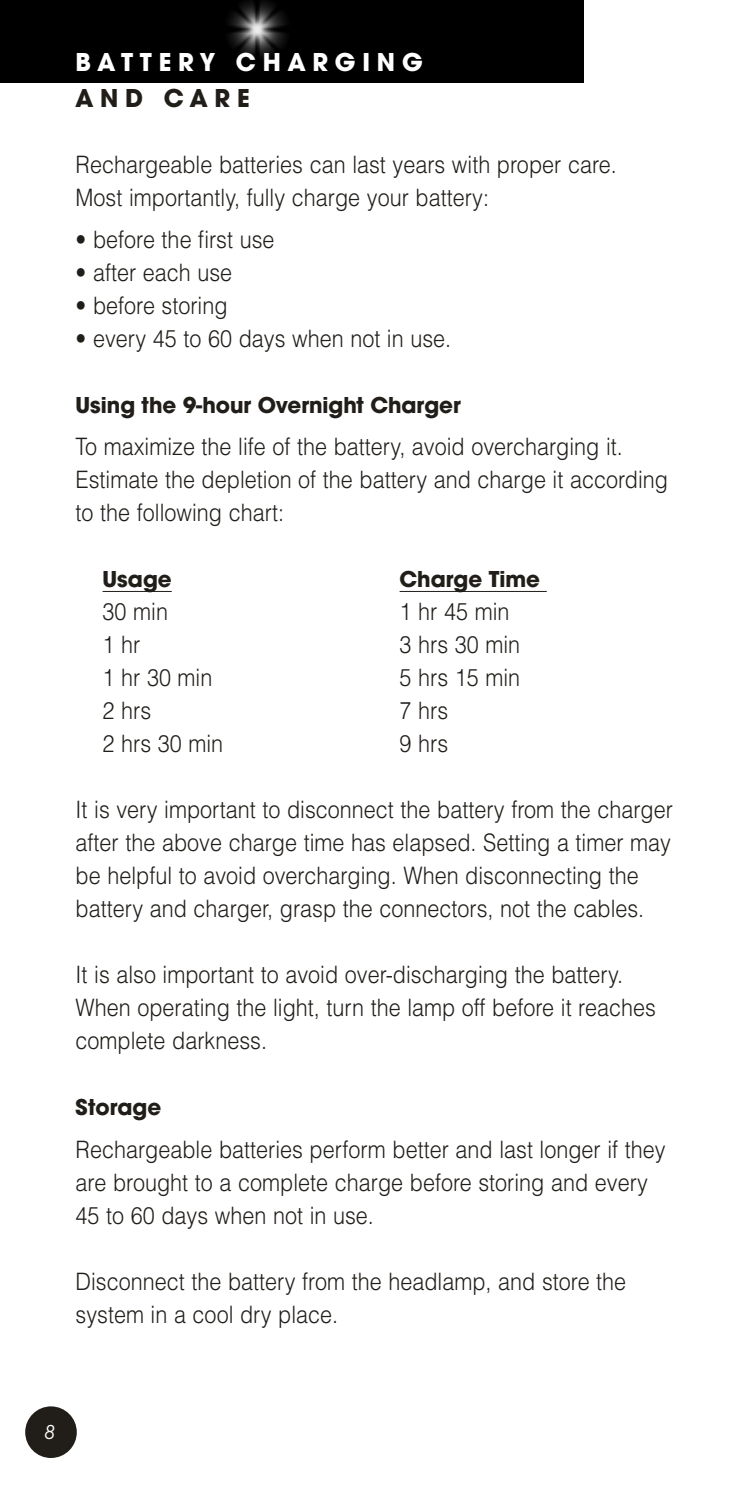
<style>
.page{position:relative;width:756px;height:1512px;background:#fff}
.page>*{position:absolute;margin:0;border:0;box-sizing:border-box;transform-origin:0 0}
.t1{font:700 27px "Avant Garde Md ITC";letter-spacing:.25em;color:#fff}
.t2{font:700 27px "Avant Garde Md ITC";letter-spacing:.25em;color:#211e1a}
.t3{font:300 24px/33px "Helvetica";color:#211e1a;scale:.9 1}
.t4{font:700 24px "Avant Garde Md ITC";color:#211e1a}
.t5{font:italic 21px "Avant Garde ITC";color:#fff}
</style>
<div class="page">
<div style="left:25px;top:1406px;width:52px;height:52px;background:#211e1a;border-radius:50%"></div>
<div style="left:0;top:0;width:584px;height:82px;background:#000"></div>
<hr style="left:103px;top:591px;width:69px;height:1px;background:#211e1a">
<hr style="left:400px;top:591px;width:147px;height:1px;background:#211e1a">
<p class="t1" style="left:76px;top:53px;width:349px">BATTERY CHARGING</p>
<p class="t2" style="left:76px;top:89px;width:176px">AND CARE</p>
<p class="t3" style="left:76px;top:149px;width:603px">Rechargeable batteries can last years with proper care.<br>Most importantly, fully charge your battery:</p>
<p class="t3" style="left:76px;top:224px;width:223px">• before the first use</p>
<p class="t3" style="left:76px;top:257px;width:176px">• after each use</p>
<p class="t3" style="left:76px;top:290px;width:170px">• before storing</p>
<p class="t3" style="left:76px;top:323px;width:419px">• every 45 to 60 days when not in use.</p>
<p class="t4" style="left:76px;top:397px;width:387px">Using the 9-hour Overnight Charger</p>
<p class="t3" style="left:76px;top:431px;width:660px">To maximize the life of the battery, avoid overcharging it.<br>Estimate the depletion of the battery and charge it according to the following chart:</p>
<p class="t4" style="left:103px;top:571px;width:71px">Usage</p>
<p class="t4" style="left:400px;top:571px;width:142px">Charge Time</p>
<p class="t3" style="left:103px;top:596px;width:74px">30 min</p>
<p class="t3" style="left:400px;top:596px;width:124px">1 hr 45 min</p>
<p class="t3" style="left:103px;top:629px;width:44px">1 hr</p>
<p class="t3" style="left:400px;top:629px;width:136px">3 hrs 30 min</p>
<p class="t3" style="left:103px;top:662px;width:124px">1 hr 30 min</p>
<p class="t3" style="left:400px;top:662px;width:136px">5 hrs 15 min</p>
<p class="t3" style="left:103px;top:695px;width:56px">2 hrs</p>
<p class="t3" style="left:400px;top:695px;width:56px">7 hrs</p>
<p class="t3" style="left:103px;top:728px;width:136px">2 hrs 30 min</p>
<p class="t3" style="left:400px;top:728px;width:56px">9 hrs</p>
<p class="t3" style="left:76px;top:794px;width:665px">It is very important to disconnect the battery from the charger after the above charge time has elapsed. Setting a timer may be helpful to avoid overcharging. When disconnecting the battery and charger, grasp the connectors, not the cables.</p>
<p class="t3" style="left:76px;top:959px;width:646px">It is also important to avoid over-discharging the battery.<br>When operating the light, turn the lamp off before it reaches complete darkness.</p>
<p class="t4" style="left:76px;top:1099px;width:87px">Storage</p>
<p class="t3" style="left:76px;top:1133px;width:657px">Rechargeable batteries perform better and last longer if they are brought to a complete charge before storing and every<br>45 to 60 days when not in use.</p>
<p class="t3" style="left:76px;top:1265px;width:613px">Disconnect the battery from the headlamp, and store the system in a cool dry place.</p>
<p class="t5" style="left:45px;top:1425px;width:12px">8</p>
</div>
